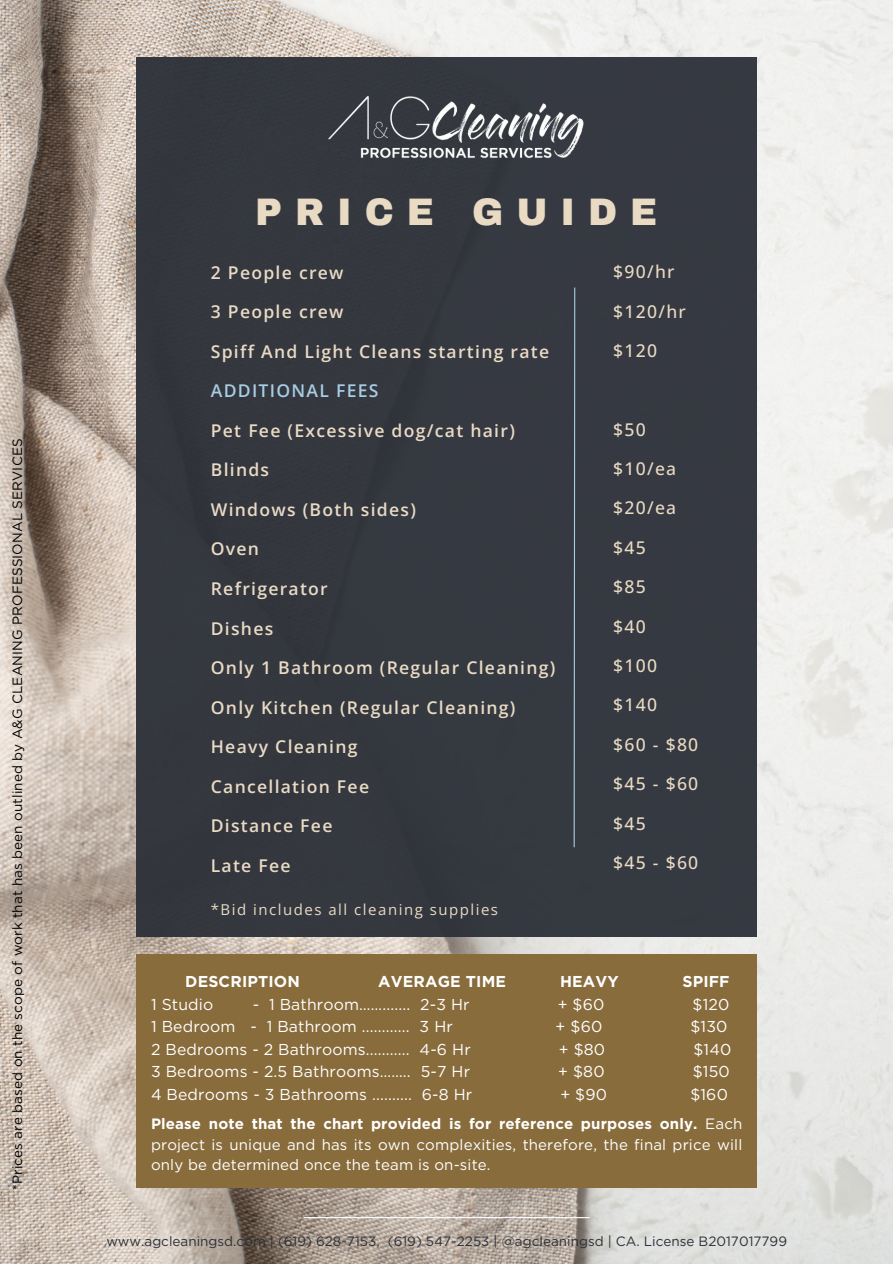
<style>
.page{position:relative;width:893px;height:1264px;background:#fff}
.page>*{position:absolute;margin:0;border:0;box-sizing:border-box;transform-origin:0 0}
.t1{font:900 37.5px "Archivo";letter-spacing:.345em;color:#e9dac4}
.t2{font:600 17.55px "Open Sans";letter-spacing:.07em;color:#e9dac4}
.t3{font:500 17.55px "Open Sans";letter-spacing:.075em;color:#e9dac4}
.t4{font:600 17.55px "Open Sans";letter-spacing:.07em;color:#a7cce4}
.t5{font:15.75px "Gotham";letter-spacing:.01em;color:#fff}
.t6{font:700 15.75px "Gotham";letter-spacing:.01em;color:#fff}
.t7{font:15px/20.2px "Gotham";letter-spacing:.01em;color:#fff;text-align:justify}
.t8{font:15px "Open Sans";letter-spacing:.1em;color:#e9dac4}
.t9{font:13.5px "Gotham";color:#2c3038}
.t10{font:13.5px "Gotham";letter-spacing:.01em;color:#000}
.s1{font-weight:700}
</style>
<div class="page">
<img style="left:0;top:0;width:892px;height:1263px">
<div style="left:136px;top:57px;width:620px;height:879px;background:#353940"></div>
<svg style="left:573px;top:287px;width:3px;height:561px"></svg>
<img style="left:328px;top:96px;width:256px;height:63px">
<div style="left:136px;top:954px;width:620px;height:233px;background:#896c3c"></div>
<hr style="left:304px;top:1216px;width:285px;height:2px;background:#fff">
<p class="t10" style="left:9px;top:1190px;width:753px;rotate:-90deg">*Prices are based on the scope of work that has been outlined by A&amp;G CLEANING PROFESSIONAL SERVICES</p>
<h1 class="t1" style="left:255px;top:192px;width:403px">PRICE GUIDE</h1>
<p class="t2" style="left:211px;top:260px;width:134px">2 People crew</p>
<p class="t2" style="left:211px;top:299px;width:134px">3 People crew</p>
<p class="t2" style="left:211px;top:339px;width:340px">Spiff And Light Cleans starting rate</p>
<p class="t4" style="left:211px;top:378px;width:169px">ADDITIONAL FEES</p>
<p class="t2" style="left:211px;top:418px;width:305px">Pet Fee (Excessive dog/cat hair)</p>
<p class="t2" style="left:211px;top:457px;width:60px">Blinds</p>
<p class="t2" style="left:211px;top:497px;width:206px">Windows (Both sides)</p>
<p class="t2" style="left:211px;top:536px;width:50px">Oven</p>
<p class="t2" style="left:211px;top:576px;width:118px">Refrigerator</p>
<p class="t2" style="left:211px;top:616px;width:64px">Dishes</p>
<p class="t2" style="left:211px;top:655px;width:346px">Only 1 Bathroom (Regular Cleaning)</p>
<p class="t2" style="left:211px;top:695px;width:306px">Only Kitchen (Regular Cleaning)</p>
<p class="t2" style="left:211px;top:734px;width:148px">Heavy Cleaning</p>
<p class="t2" style="left:211px;top:774px;width:160px">Cancellation Fee</p>
<p class="t2" style="left:211px;top:813px;width:123px">Distance Fee</p>
<p class="t2" style="left:211px;top:853px;width:81px">Late Fee</p>
<h4 class="t8" style="left:211px;top:899px;width:289px">*Bid includes all cleaning supplies</h4>
<p class="t3" style="left:613px;top:259px;width:63px">$90/hr</p>
<p class="t3" style="left:613px;top:299px;width:74px">$120/hr</p>
<p class="t3" style="left:613px;top:338px;width:45px">$120</p>
<p class="t3" style="left:613px;top:417px;width:34px">$50</p>
<p class="t3" style="left:613px;top:456px;width:65px">$10/ea</p>
<p class="t3" style="left:613px;top:496px;width:65px">$20/ea</p>
<p class="t3" style="left:613px;top:535px;width:34px">$45</p>
<p class="t3" style="left:613px;top:574px;width:34px">$85</p>
<p class="t3" style="left:613px;top:614px;width:34px">$40</p>
<p class="t3" style="left:613px;top:653px;width:45px">$100</p>
<p class="t3" style="left:613px;top:692px;width:45px">$140</p>
<p class="t3" style="left:613px;top:732px;width:87px">$60 - $80</p>
<p class="t3" style="left:613px;top:771px;width:87px">$45 - $60</p>
<p class="t3" style="left:613px;top:811px;width:34px">$45</p>
<p class="t3" style="left:613px;top:850px;width:87px">$45 - $60</p>
<h3 class="t6" style="left:185px;top:971px;width:116px">DESCRIPTION</h3>
<h3 class="t6" style="left:378px;top:971px;width:129px">AVERAGE TIME</h3>
<h3 class="t6" style="left:560px;top:971px;width:60px">HEAVY</h3>
<h3 class="t6" style="left:682px;top:971px;width:49px">SPIFF</h3>
<h3 class="t5" style="left:151px;top:994px;width:64px">1 Studio</h3>
<h3 class="t5" style="left:253px;top:994px;width:218px">- 1 Bathroom……....... 2-3 Hr</h3>
<h3 class="t5" style="left:557px;top:994px;width:48px">+ $60</h3>
<h3 class="t5" style="left:692px;top:994px;width:38px">$120</h3>
<h3 class="t5" style="left:151px;top:1016px;width:303px">1 Bedroom - 1 Bathroom ............ 3 Hr</h3>
<h3 class="t5" style="left:555px;top:1016px;width:48px">+ $60</h3>
<h3 class="t5" style="left:690px;top:1016px;width:39px">$130</h3>
<h3 class="t5" style="left:151px;top:1039px;width:321px">2 Bedrooms - 2 Bathrooms........... 4-6 Hr</h3>
<h3 class="t5" style="left:558px;top:1039px;width:48px">+ $80</h3>
<h3 class="t5" style="left:693px;top:1039px;width:39px">$140</h3>
<h3 class="t5" style="left:151px;top:1061px;width:320px">3 Bedrooms - 2.5 Bathrooms…….. 5-7 Hr</h3>
<h3 class="t5" style="left:558px;top:1061px;width:48px">+ $80</h3>
<h3 class="t5" style="left:692px;top:1061px;width:39px">$150</h3>
<h3 class="t5" style="left:151px;top:1084px;width:323px">4 Bedrooms - 3 Bathrooms .......... 6-8 Hr</h3>
<h3 class="t5" style="left:560px;top:1084px;width:48px">+ $90</h3>
<h3 class="t5" style="left:690px;top:1084px;width:39px">$160</h3>
<h4 class="t7" style="left:151px;top:1113px;width:592px"><span class="s1">Please note that the chart provided is for reference purposes only.</span> Each project is unique and has its own complexities, therefore, the final price will only be determined once the team is on-site.</h4>
<h4 class="t9" style="left:106px;top:1232px;width:682px">www.agcleaningsd.com | (619) 628-7153, (619) 547-2253 | @agcleaningsd | CA. License B2017017799</h4>
</div>
